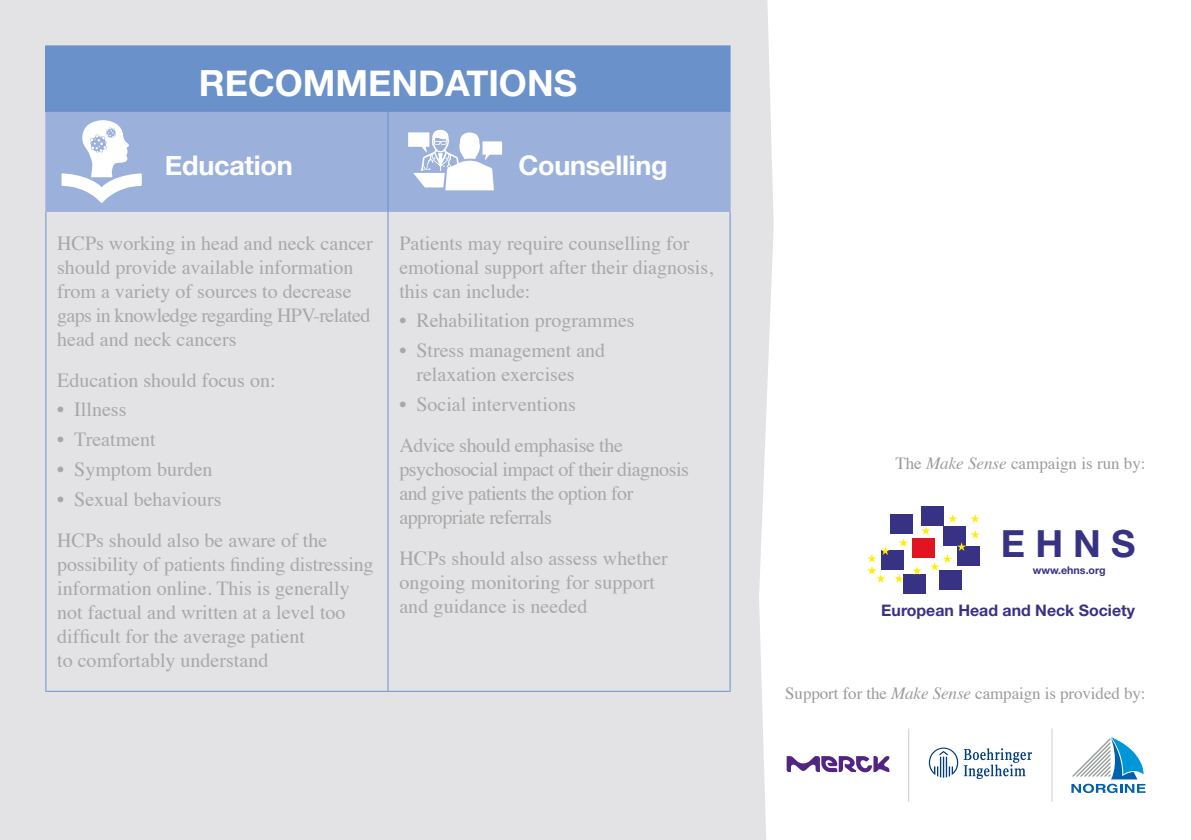
<style>
.page{position:relative;width:1191px;height:840px;background:#fff}
.page>*{position:absolute;margin:0;border:0;box-sizing:border-box;transform-origin:0 0}
.t1{font:700 37.4px "Helvetica Neue";color:#383285}
.t2{font:700 36px "Helvetica Neue";color:#fff}
.t3{font:700 27px "Helvetica Neue";letter-spacing:-.01em;color:#fff}
.t4{font:20px/24px "Times";color:#a8a8a7}
.t5{font:20px/24px "Times";letter-spacing:-.025em;color:#a8a8a7}
.t6{font:20px/41px "Times";letter-spacing:-.02em;color:#a8a8a7}
.t7{font:17px "Times";letter-spacing:-.005em;color:#9c9a9a}
.t8{font:700 15.8px "Helvetica Neue";color:#383285}
.t9{font:700 10.6px "Helvetica Neue";color:#383285}
.s1{font-style:italic}
</style>
<div class="page">
<div style="left:0;top:0;width:931px;height:839px;background:#e3e3e5"></div>
<svg style="left:759px;top:0;width:387px;height:839px"></svg>
<div style="left:921px;top:506px;width:22px;height:19px;background:#383285"></div>
<div style="left:903px;top:574px;width:23px;height:20px;background:#383285"></div>
<div style="left:939px;top:570px;width:23px;height:20px;background:#383285"></div>
<svg style="left:867px;top:513px;width:113px;height:69px"></svg>
<svg style="left:928px;top:747px;width:104px;height:31px"></svg>
<hr style="left:908px;top:728px;width:1px;height:73px;background:#cecbcb">
<hr style="left:1051px;top:728px;width:1px;height:73px;background:#cecbcb">
<svg style="left:786px;top:755px;width:103px;height:16px;background:#9d84b9"></svg>
<div style="left:46px;top:46px;width:684px;height:66px;background:#6a91c9"></div>
<div style="left:46px;top:112px;width:683px;height:100px;background:#9bb0da"></div>
<hr style="left:387px;top:112px;width:1px;height:100px;background:#6a91c9">
<hr style="left:387px;top:212px;width:1px;height:478px;background:#6a91c9">
<hr style="left:45px;top:690px;width:343px;height:1px;background:#6a91c9">
<hr style="left:388px;top:690px;width:342px;height:1px;background:#6a91c9">
<hr style="left:45px;top:212px;width:1px;height:478px;background:#6a91c9">
<hr style="left:729px;top:212px;width:1px;height:478px;background:#6a91c9">
<hr style="left:729px;top:112px;width:1px;height:100px;background:#9bb0da">
<hr style="left:45px;top:112px;width:1px;height:100px;background:#9bb0da">
<hr style="left:45px;top:45px;width:343px;height:1px;background:#6a91c9">
<hr style="left:45px;top:46px;width:1px;height:66px;background:#6a91c9">
<hr style="left:388px;top:45px;width:342px;height:1px;background:#6a91c9">
<svg style="left:408px;top:130px;width:94px;height:60px;background:#d1daed"></svg>
<svg style="left:61px;top:119px;width:81px;height:84px;background:#c3cfe8"></svg>
<svg style="left:1071px;top:736px;width:74px;height:56px"></svg>
<h2 class="t2" style="left:199px;top:55px;width:379px">RECOMMENDATIONS</h2>
<h3 class="t3" style="left:165px;top:144px;width:129px">Education</h3>
<h3 class="t3" style="left:518px;top:144px;width:151px">Counselling</h3>
<p class="t4" style="left:57px;top:229px;width:317px">HCPs working in head and neck cancer should provide available information from a variety of sources to decrease gaps in knowledge regarding HPV-related head and neck cancers</p>
<p class="t4" style="left:57px;top:366px;width:220px">Education should focus on:</p>
<p class="t4" style="left:57px;top:396px;width:71px">• Illness</p>
<p class="t4" style="left:57px;top:425px;width:100px">• Treatment</p>
<p class="t4" style="left:57px;top:455px;width:157px">• Symptom burden</p>
<p class="t4" style="left:57px;top:476px;width:271px;line-height:41px">• Sexual behaviours<br>HCPs should also be aware of the</p>
<p class="t4" style="left:57px;top:550px;width:318px">possibility of patients finding distressing information online. This is generally not factual and written at a level too difficult for the average patient<br>to comfortably understand</p>
<p class="t4" style="left:399px;top:229px;width:315px">Patients may require counselling for emotional support after their diagnosis, this can include:</p>
<p class="t4" style="left:399px;top:307px;width:237px">• Rehabilitation programmes</p>
<p class="t4" style="left:416px;top:336px;width:190px;text-indent:-17px">• Stress management and relaxation exercises</p>
<p class="t6" style="left:399px;top:381px;width:225px">• Social interventions<br>Advice should emphasise the</p>
<p class="t5" style="left:399px;top:455px;width:291px">psychosocial impact of their diagnosis and give patients the option for appropriate referrals</p>
<p class="t4" style="left:399px;top:544px;width:270px">HCPs should also assess whether ongoing monitoring for support and guidance is needed</p>
<p class="t7" style="left:895px;top:447px;width:252px">The <span class="s1">Make Sense</span> campaign is run by:</p>
<h1 class="t1" style="left:1001px;top:520px;width:136px">EHNS</h1>
<p class="t9" style="left:1032px;top:563px;width:75px">www.ehns.org</p>
<p class="t8" style="left:881px;top:600px;width:255px">European Head and Neck Society</p>
<p class="t7" style="left:785px;top:676px;width:362px">Support for the <span class="s1">Make Sense</span> campaign is provided by:</p>
</div>
